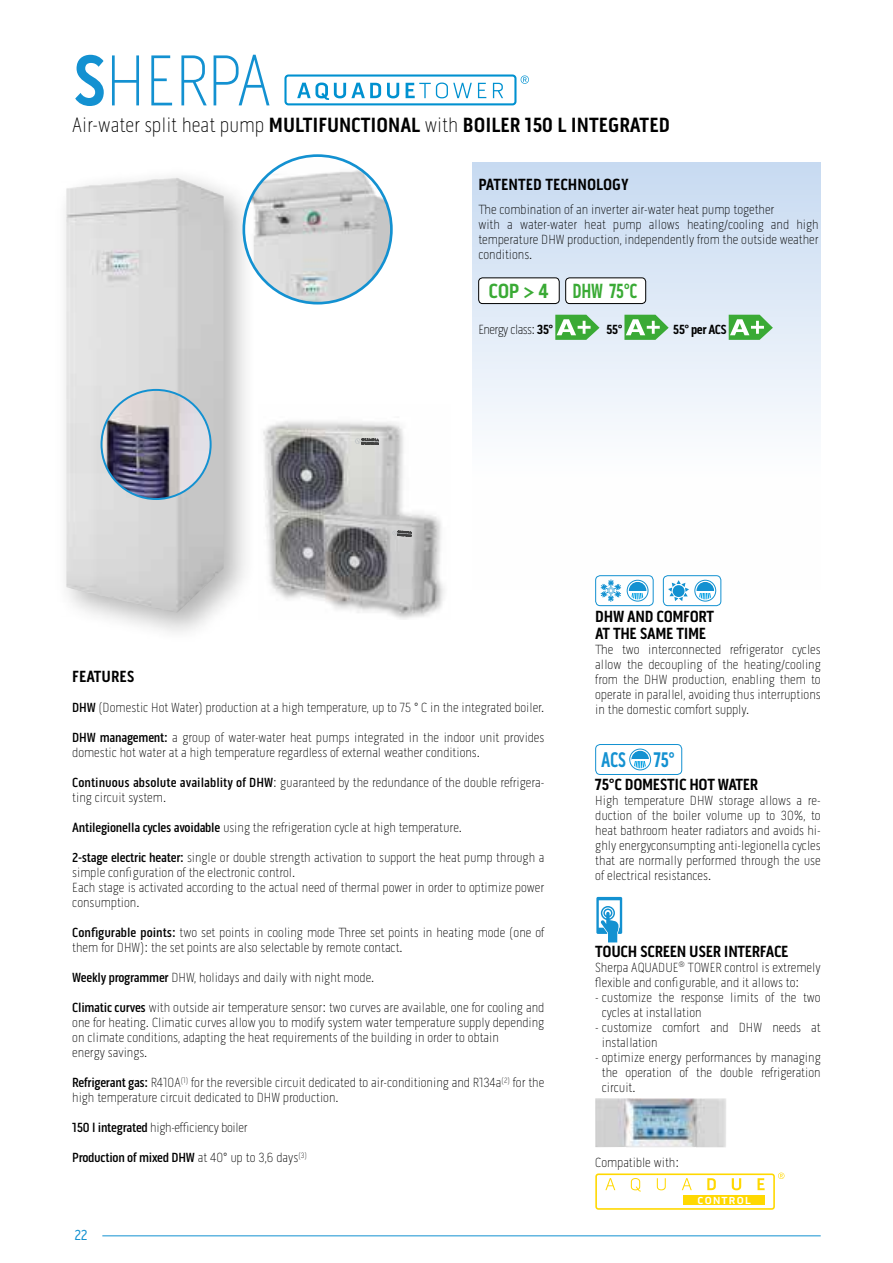
<style>
.page{position:relative;width:893px;height:1263px;background:#fff}
.page>*{position:absolute;margin:0;border:0;box-sizing:border-box;transform-origin:0 0}
.t1{font:100 73.5px "Pill Gothic 300 mg";letter-spacing:-.02em;color:#1391d1}
.t2{font:700 21.6px "Pill Gothic 300 mg";color:#1391d1;scale:.83 1}
.t3{font:700 21px "Pill Gothic 300 mg";color:#000}
.t4{font:700 20.85px "Pill Gothic 300 mg";letter-spacing:-.02em;color:#3aaa35}
.t5{font:700 16.5px/16.5px "Pill Gothic 300 mg";letter-spacing:-.02em;color:#000}
.t6{font:700 16.5px "Pill Gothic 300 mg";color:#000}
.t7{font:15px "Pill Gothic 300 mg";color:#1391d1}
.t8{font:100 13.5px/15px "Pill Gothic 300 mg";color:#000}
.t9{font:500 13.5px "Pill Gothic 300 mg";letter-spacing:-.02em;color:#000}
.t10{font:100 13.5px "Pill Gothic 300 mg";letter-spacing:-.02em;color:#000}
.t11{font:100 13.5px "Pill Gothic 300 mg";letter-spacing:-.04em;color:#000}
.t12{font:700 13.5px "Pill Gothic 300 mg";letter-spacing:-.04em;color:#000}
.t13{font:700 10.5px "Pill Gothic 600 mg";letter-spacing:.12em;color:#fff}
.s1{font-weight:700}
.s2{font-weight:100}
.s3{font-weight:500}
</style>
<div class="page">
<hr style="left:102px;top:1235px;width:719px;height:1px;background:#1391d1">
<img style="left:263px;top:421px;width:182px;height:199px">
<svg style="left:355px;top:438px;width:24px;height:7px"></svg>
<svg style="left:392px;top:530px;width:20px;height:6px"></svg>
<div style="left:472px;top:162px;width:349px;height:428px;background:linear-gradient(to bottom,#cadcf2,#fff)"></div>
<div style="left:479px;top:278px;width:80px;height:26px;background:#fff;border-radius:4px"></div>
<div style="left:478px;top:278px;width:81px;height:26px;border:1px solid #000;border-radius:4px"></div>
<div style="left:566px;top:278px;width:80px;height:26px;background:#fff;border-radius:4px"></div>
<div style="left:565px;top:278px;width:81px;height:26px;border:1px solid #000;border-radius:4px"></div>
<svg style="left:555px;top:315px;width:44px;height:25px"></svg>
<svg style="left:624px;top:315px;width:45px;height:25px"></svg>
<svg style="left:729px;top:315px;width:44px;height:25px"></svg>
<div style="left:53px;top:165px;width:205px;height:480px;background:#000;opacity:.3"></div>
<img style="left:66px;top:178px;width:158px;height:435px">
<div style="left:102px;top:390px;width:109px;height:109px;background:#000;opacity:.3"></div>
<img style="left:102px;top:390px;width:109px;height:109px;border-radius:55px">
<div style="left:101px;top:389px;width:111px;height:111px;border:2px solid #1391d1;border-radius:50%"></div>
<svg style="left:297px;top:83px;width:84px;height:17px"></svg>
<svg style="left:387px;top:83px;width:12px;height:15px"></svg>
<svg style="left:406px;top:83px;width:66px;height:15px"></svg>
<svg style="left:478px;top:83px;width:8px;height:15px"></svg>
<svg style="left:493px;top:83px;width:10px;height:15px"></svg>
<div style="left:284px;top:74px;width:232px;height:31px;border:2px solid #0091d0;border-radius:3px"></div>
<svg style="left:521px;top:76px;width:8px;height:8px"></svg>
<img style="left:595px;top:1098px;width:131px;height:49px">
<svg style="left:595px;top:1172px;width:189px;height:38px"></svg>
<div style="left:683px;top:1195px;width:82px;height:10px;background:#ffd800"></div>
<div style="left:244px;top:156px;width:147px;height:147px;background:#000;opacity:.3"></div>
<img style="left:244px;top:156px;width:147px;height:147px;border-radius:74px">
<div style="left:242px;top:154px;width:151px;height:150px;border:3px solid #1391d1;border-radius:50%"></div>
<svg style="left:596px;top:897px;width:26px;height:45px"></svg>
<div style="left:595px;top:575px;width:58px;height:31px;border:1px solid #1391d1;border-radius:5px"></div>
<svg style="left:601px;top:579px;width:20px;height:23px"></svg>
<div style="left:627px;top:580px;width:21px;height:21px;border:1px solid #1391d1;border-radius:50%"></div>
<svg style="left:629px;top:582px;width:17px;height:17px"></svg>
<div style="left:663px;top:575px;width:58px;height:31px;border:1px solid #1391d1;border-radius:5px"></div>
<svg style="left:668px;top:580px;width:21px;height:21px"></svg>
<div style="left:694px;top:580px;width:22px;height:21px;border:1px solid #1391d1;border-radius:50%"></div>
<svg style="left:696px;top:582px;width:18px;height:17px"></svg>
<div style="left:630px;top:749px;width:21px;height:21px;background:#299bd5;border-radius:50%"></div>
<div style="left:629px;top:749px;width:22px;height:21px;border:1px solid #1391d1;border-radius:50%"></div>
<svg style="left:631px;top:751px;width:18px;height:17px"></svg>
<div style="left:595px;top:744px;width:87px;height:31px;border:1px solid #1391d1;border-radius:5px"></div>
<h1 class="t1" style="left:72px;top:38px;width:201px"><span class="s1">S</span>HERPA</h1>
<h3 class="t3" style="left:72px;top:113px;width:599px"><span class="s2">Air-water split heat pump</span> MULTIFUNCTIONAL <span class="s2">with</span> BOILER 150 L INTEGRATED</h3>
<p class="t6" style="left:478px;top:174px;width:152px">PATENTED TECHNOLOGY</p>
<p class="t8" style="left:478px;top:202px;width:342px">The combination of an inverter air-water heat pump together<br>with a water-water heat pump allows heating/cooling and high temperature DHW production, independently from the outside weather conditions.</p>
<h3 class="t4" style="left:489px;top:279px;width:150px">COP &gt; 4 DHW 75°C</h3>
<p class="t11" style="left:478px;top:321px;width:77px">Energy class: <span class="s1">35°</span></p>
<p class="t12" style="left:606px;top:321px;width:18px">55°</p>
<p class="t12" style="left:673px;top:321px;width:55px">55° per ACS</p>
<p class="t6" style="left:72px;top:667px;width:64px">FEATURES</p>
<p class="t8" style="left:72px;top:700px;width:473px"><span class="s3">DHW</span> (Domestic Hot Water) production at a high temperature, up to 75 ° C in the integrated boiler.</p>
<p class="t8" style="left:72px;top:730px;width:474px"><span class="s3">DHW management:</span> a group of water-water heat pumps integrated in the indoor unit provides domestic hot water at a high temperature regardless of external weather conditions.</p>
<p class="t8" style="left:72px;top:775px;width:473px"><span class="s3">Continuous absolute availablity of DHW</span>: guaranteed by the redundance of the double refrigera&shy;ting circuit system.</p>
<p class="t8" style="left:72px;top:820px;width:391px"><span class="s3">Antilegionella cycles avoidable</span> using the refrigeration cycle at high temperature.</p>
<p class="t8" style="left:72px;top:850px;width:474px"><span class="s3">2-stage electric heater:</span> single or double strength activation to support the heat pump through a simple configuration of the electronic control.<br>Each stage is activated according to the actual need of thermal power in order to optimize power consumption.</p>
<p class="t8" style="left:72px;top:925px;width:473px"><span class="s3">Configurable points:</span> two set points in cooling mode Three set points in heating mode (one of them for DHW): the set points are also selectable by remote contact.</p>
<p class="t8" style="left:72px;top:970px;width:304px"><span class="s3">Weekly programmer</span> DHW, holidays and daily with night mode.</p>
<p class="t8" style="left:72px;top:1000px;width:473px"><span class="s3">Climatic curves</span> with outside air temperature sensor: two curves are available, one for cooling and one for heating. Climatic curves allow you to modify system water temperature supply depending on climate conditions, adapting the heat requirements of the building in order to obtain<br>energy savings.</p>
<p class="t8" style="left:72px;top:1075px;width:473px"><span class="s3">Refrigerant gas:</span> R410A<sup>(1)</sup> for the reversible circuit dedicated to air-conditioning and R134a<sup>(2)</sup> for the high temperature circuit dedicated to DHW production.</p>
<p class="t10" style="left:72px;top:1120px;width:177px"><span class="s3">150 l integrated</span> high-efficiency boiler</p>
<p class="t9" style="left:72px;top:1149px;width:236px">Production of mixed DHW <span class="s2">at 40° up to 3,6 days</span><sup>(3)</sup></p>
<p class="t7" style="left:75px;top:1226px;width:15px">22</p>
<p class="t5" style="left:595px;top:608px;width:120px">DHW AND COMFORT<br>AT THE SAME TIME</p>
<p class="t8" style="left:595px;top:641px;width:227px;text-align:justify">The two interconnected refrigerator cycles allow the decoupling of the heating/cooling from the DHW production, enabling them to operate in parallel, avoiding thus interruptions in the domestic comfort supply.</p>
<h2 class="t2" style="left:601px;top:747px;width:32px">ACS</h2>
<h2 class="t2" style="left:654px;top:747px;width:27px">75°</h2>
<p class="t5" style="left:595px;top:776px;width:164px">75°C DOMESTIC HOT WATER</p>
<p class="t8" style="left:595px;top:793px;width:227px;text-align:justify">High temperature DHW storage allows a re&shy;duction of the boiler volume up to 30%, to heat bathroom heater radiators and avoids hi&shy;ghly energyconsumpting anti-legionella cycles that are normally performed through the use of electrical resistances.</p>
<p class="t5" style="left:595px;top:943px;width:195px">TOUCH SCREEN USER INTERFACE</p>
<p class="t8" style="left:595px;top:959px;width:227px">Sherpa AQUADUE<sup>®</sup> TOWER control is extremely flexible and configurable, and it allows to:</p>
<p class="t8" style="left:602px;top:989px;width:220px;text-indent:-7px">- customize the response limits of the two cycles at installation</p>
<p class="t8" style="left:602px;top:1019px;width:220px;text-indent:-7px">- customize comfort and DHW needs at installation</p>
<p class="t8" style="left:602px;top:1049px;width:220px;text-align:justify;text-indent:-7px">- optimize energy performances by managing the operation of the double refrigeration circuit.</p>
<p class="t8" style="left:595px;top:1155px;width:85px">Compatible with:</p>
<p class="t13" style="left:697px;top:1194px;width:55px">CONTROL</p>
</div>
